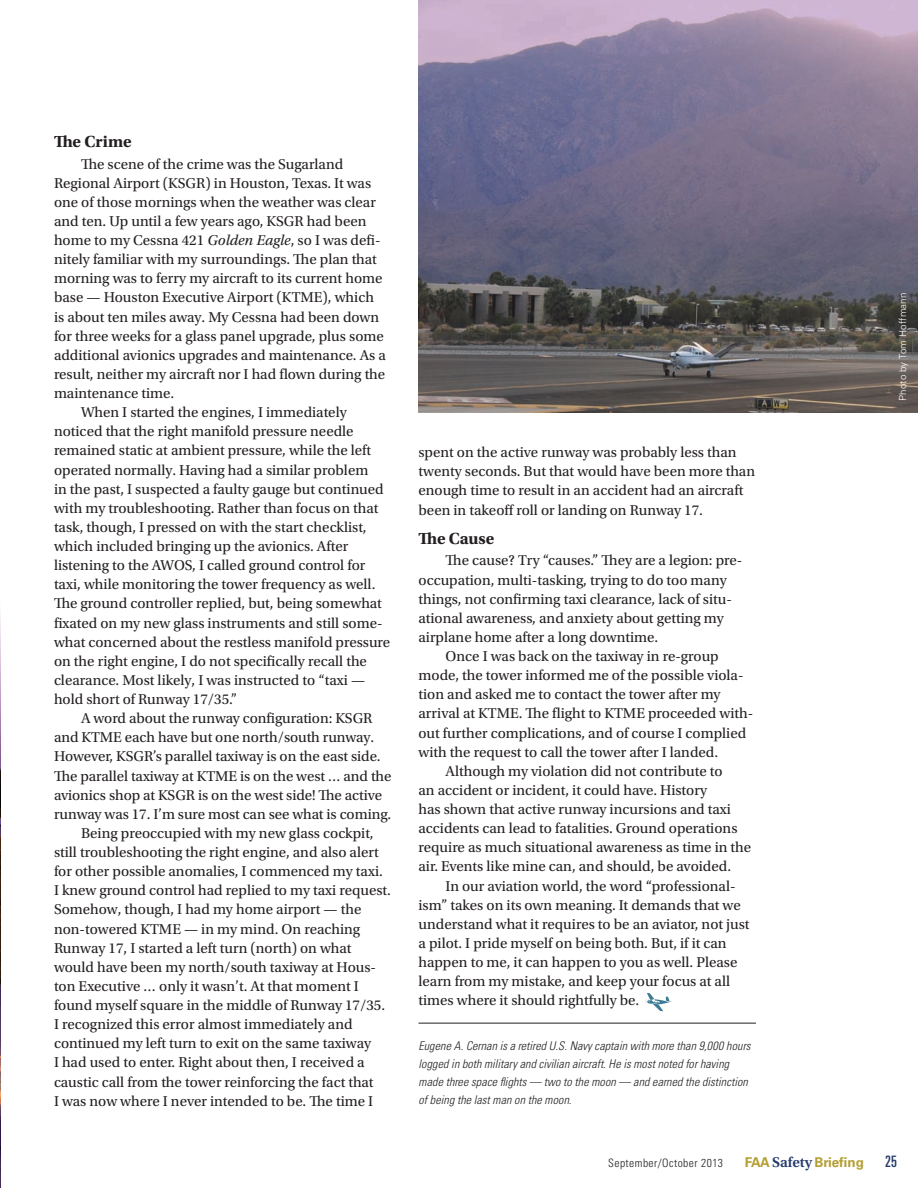
<style>
.page{position:relative;width:918px;height:1188px;background:#fff}
.page>*{position:absolute;margin:0;border:0;box-sizing:border-box;transform-origin:0 0}
.t1{font:700 16.8px "Utopia Std";color:#231f20}
.t2{font:ultra-condensed 15.75px "Univers LT Std";color:#253b6c}
.t3{font:15px/19.2px "Utopia Std";color:#231f20}
.t4{font:700 13.5px "Univers LT Std";color:#b49e32}
.t5{font:italic 300 condensed 12px/18px "Univers LT Std";letter-spacing:.01em;color:#231f20}
.t6{font:300 condensed 11.55px "Univers LT Std";letter-spacing:.04em;color:#231f20}
.t7{font:300 9.75px "Univers LT Std";letter-spacing:.015em;color:#fff}
.s1{font-style:italic}
.s2{font-family:"Utopia Std";font-weight:600;font-size:15px;color:#253b6c}
</style>
<div class="page">
<img style="left:0;top:613px;width:1px;height:575px">
<img style="left:418px;top:0;width:500px;height:413px">
<hr style="left:418px;top:1023px;width:338px;height:1px;background:#231f20">
<svg style="left:646px;top:993px;width:26px;height:18px"></svg>
<p class="t1" style="left:54px;top:132px;width:79px">The Crime</p>
<p class="t3" style="left:81px;top:154px;width:264px">The scene of the crime was the Sugarland</p>
<p class="t3" style="left:54px;top:174px;width:319px">Regional Airport (KSGR) in Houston, Texas. It was</p>
<p class="t3" style="left:54px;top:193px;width:324px">one of those mornings when the weather was clear</p>
<p class="t3" style="left:54px;top:212px;width:314px">and ten. Up until a few years ago, KSGR had been</p>
<p class="t3" style="left:54px;top:231px;width:328px">home to my Cessna 421 <span class="s1">Golden Eagle</span>, so I was defi-</p>
<p class="t3" style="left:54px;top:250px;width:324px">nitely familiar with my surroundings. The plan that</p>
<p class="t3" style="left:54px;top:269px;width:330px">morning was to ferry my aircraft to its current home</p>
<p class="t3" style="left:54px;top:288px;width:322px">base — Houston Executive Airport (KTME), which</p>
<p class="t3" style="left:54px;top:307px;width:327px">is about ten miles away. My Cessna had been down</p>
<p class="t3" style="left:54px;top:327px;width:331px">for three weeks for a glass panel upgrade, plus some</p>
<p class="t3" style="left:54px;top:346px;width:333px">additional avionics upgrades and maintenance. As a</p>
<p class="t3" style="left:54px;top:365px;width:333px">result, neither my aircraft nor I had flown during the</p>
<p class="t3" style="left:54px;top:384px;width:122px">maintenance time.</p>
<p class="t3" style="left:81px;top:403px;width:267px">When I started the engines, I immediately</p>
<p class="t3" style="left:54px;top:422px;width:301px">noticed that the right manifold pressure needle</p>
<p class="t3" style="left:54px;top:441px;width:319px">remained static at ambient pressure, while the left</p>
<p class="t3" style="left:54px;top:460px;width:316px">operated normally. Having had a similar problem</p>
<p class="t3" style="left:54px;top:480px;width:331px">in the past, I suspected a faulty gauge but continued</p>
<p class="t3" style="left:54px;top:499px;width:326px">with my troubleshooting. Rather than focus on that</p>
<p class="t3" style="left:54px;top:518px;width:314px">task, though, I pressed on with the start checklist,</p>
<p class="t3" style="left:54px;top:537px;width:296px">which included bringing up the avionics. After</p>
<p class="t3" style="left:54px;top:556px;width:313px">listening to the AWOS, I called ground control for</p>
<p class="t3" style="left:54px;top:575px;width:323px">taxi, while monitoring the tower frequency as well.</p>
<p class="t3" style="left:54px;top:594px;width:329px">The ground controller replied, but, being somewhat</p>
<p class="t3" style="left:54px;top:613px;width:330px">fixated on my new glass instruments and still some-</p>
<p class="t3" style="left:54px;top:633px;width:338px">what concerned about the restless manifold pressure</p>
<p class="t3" style="left:54px;top:652px;width:315px">on the right engine, I do not specifically recall the</p>
<p class="t3" style="left:54px;top:671px;width:313px">clearance. Most likely, I was instructed to “taxi —</p>
<p class="t3" style="left:54px;top:690px;width:185px">hold short of Runway 17/35.”</p>
<p class="t3" style="left:81px;top:709px;width:293px">A word about the runway configuration: KSGR</p>
<p class="t3" style="left:54px;top:728px;width:322px">and KTME each have but one north/south runway.</p>
<p class="t3" style="left:54px;top:747px;width:328px">However, KSGR’s parallel taxiway is on the east side.</p>
<p class="t3" style="left:54px;top:766px;width:339px">The parallel taxiway at KTME is on the west … and the</p>
<p class="t3" style="left:54px;top:786px;width:330px">avionics shop at KSGR is on the west side! The active</p>
<p class="t3" style="left:54px;top:805px;width:339px">runway was 17. I’m sure most can see what is coming.</p>
<p class="t3" style="left:81px;top:824px;width:294px">Being preoccupied with my new glass cockpit,</p>
<p class="t3" style="left:54px;top:843px;width:326px">still troubleshooting the right engine, and also alert</p>
<p class="t3" style="left:54px;top:862px;width:330px">for other possible anomalies, I commenced my taxi.</p>
<p class="t3" style="left:54px;top:881px;width:338px">I knew ground control had replied to my taxi request.</p>
<p class="t3" style="left:54px;top:900px;width:309px">Somehow, though, I had my home airport — the</p>
<p class="t3" style="left:54px;top:919px;width:308px">non-towered KTME — in my mind. On reaching</p>
<p class="t3" style="left:54px;top:939px;width:299px">Runway 17, I started a left turn (north) on what</p>
<p class="t3" style="left:54px;top:958px;width:323px">would have been my north/south taxiway at Hous-</p>
<p class="t3" style="left:54px;top:977px;width:306px">ton Executive … only it wasn’t. At that moment I</p>
<p class="t3" style="left:54px;top:996px;width:333px">found myself square in the middle of Runway 17/35.</p>
<p class="t3" style="left:54px;top:1015px;width:300px">I recognized this error almost immediately and</p>
<p class="t3" style="left:54px;top:1034px;width:319px">continued my left turn to exit on the same taxiway</p>
<p class="t3" style="left:54px;top:1053px;width:312px">I had used to enter. Right about then, I received a</p>
<p class="t3" style="left:54px;top:1072px;width:321px">caustic call from the tower reinforcing the fact that</p>
<p class="t3" style="left:54px;top:1092px;width:321px">I was now where I never intended to be. The time I</p>
<p class="t3" style="left:418px;top:443px;width:338px">spent on the active runway was probably less than twenty seconds. But that would have been more than enough time to result in an accident had an aircraft been in takeoff roll or landing on Runway 17.</p>
<p class="t1" style="left:418px;top:529px;width:77px">The Cause</p>
<p class="t3" style="left:446px;top:551px;width:298px">The cause? Try “causes.” They are a legion: pre-</p>
<p class="t3" style="left:418px;top:570px;width:310px">occupation, multi-tasking, trying to do too many</p>
<p class="t3" style="left:418px;top:589px;width:315px">things, not confirming taxi clearance, lack of situ-</p>
<p class="t3" style="left:418px;top:609px;width:307px">ational awareness, and anxiety about getting my</p>
<p class="t3" style="left:418px;top:628px;width:241px">airplane home after a long downtime.</p>
<p class="t3" style="left:446px;top:647px;width:275px">Once I was back on the taxiway in re-group</p>
<p class="t3" style="left:418px;top:666px;width:327px">mode, the tower informed me of the possible viola-</p>
<p class="t3" style="left:418px;top:685px;width:304px">tion and asked me to contact the tower after my</p>
<p class="t3" style="left:418px;top:704px;width:336px">arrival at KTME. The flight to KTME proceeded with-</p>
<p class="t3" style="left:418px;top:723px;width:329px">out further complications, and of course I complied</p>
<p class="t3" style="left:418px;top:742px;width:301px">with the request to call the tower after I landed.</p>
<p class="t3" style="left:446px;top:762px;width:279px">Although my violation did not contribute to</p>
<p class="t3" style="left:418px;top:781px;width:290px">an accident or incident, it could have. History</p>
<p class="t3" style="left:418px;top:800px;width:314px">has shown that active runway incursions and taxi</p>
<p class="t3" style="left:418px;top:819px;width:321px">accidents can lead to fatalities. Ground operations</p>
<p class="t3" style="left:418px;top:838px;width:334px">require as much situational awareness as time in the</p>
<p class="t3" style="left:418px;top:857px;width:314px">air. Events like mine can, and should, be avoided.</p>
<p class="t3" style="left:446px;top:876px;width:292px">In our aviation world, the word “professional-</p>
<p class="t3" style="left:418px;top:895px;width:324px">ism” takes on its own meaning. It demands that we</p>
<p class="t3" style="left:418px;top:915px;width:333px">understand what it requires to be an aviator, not just</p>
<p class="t3" style="left:418px;top:934px;width:310px">a pilot. I pride myself on being both. But, if it can</p>
<p class="t3" style="left:418px;top:953px;width:320px">happen to me, it can happen to you as well. Please</p>
<p class="t3" style="left:418px;top:972px;width:313px">learn from my mistake, and keep your focus at all</p>
<p class="t3" style="left:418px;top:991px;width:222px">times where it should rightfully be.</p>
<p class="t5" style="left:418px;top:1037px;width:334px">Eugene A. Cernan is a retired U.S. Navy captain with more than 9,000 hours logged in both military and civilian aircraft. He is most noted for having made three space flights — two to the moon — and earned the distinction of being the last man on the moon.</p>
<p class="t7" style="left:897px;top:401px;width:110px;rotate:-90deg">Photo by Tom Hoffmann</p>
<p class="t6" style="left:608px;top:1156px;width:116px">September/October 2013</p>
<p class="t4" style="left:745px;top:1154px;width:121px">FAA <span class="s2">Safety</span>Briefing</p>
<p class="t2" style="left:885px;top:1152px;width:13px">25</p>
</div>
